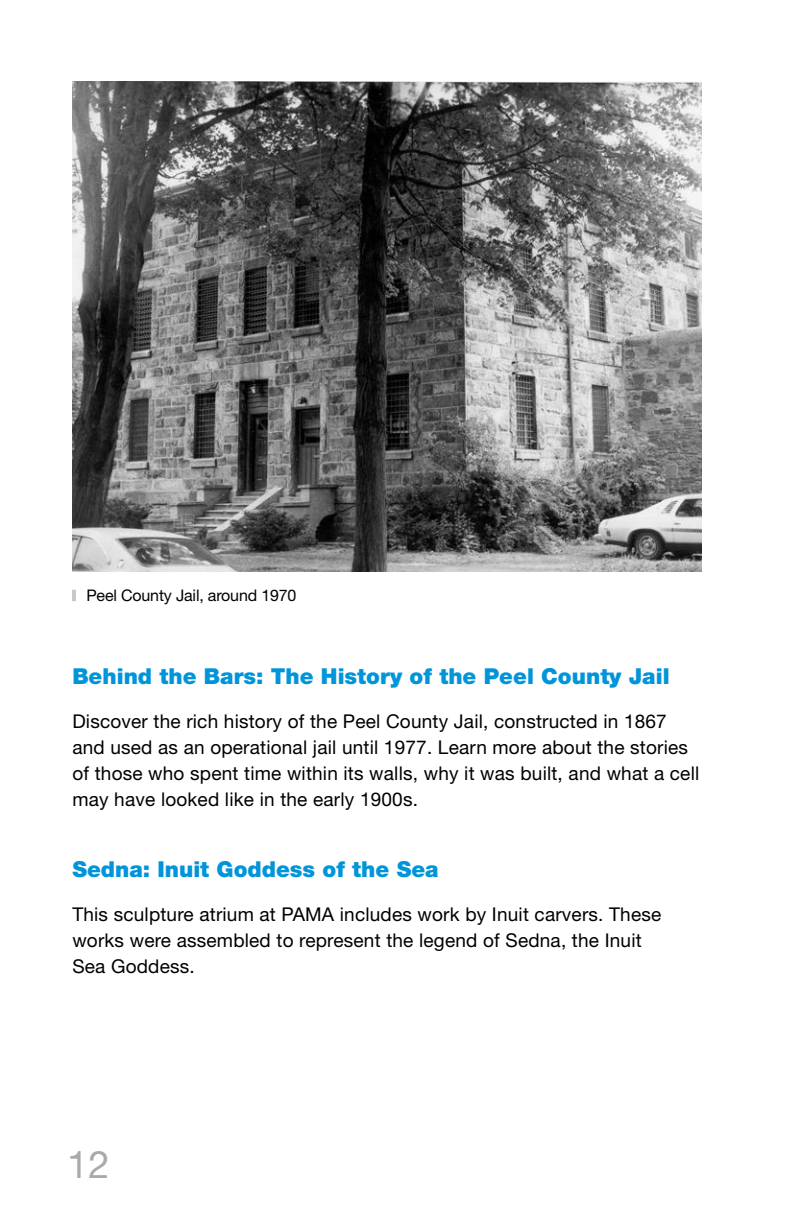
<style>
.page{position:relative;width:792px;height:1224px;background:#fff}
.page>*{position:absolute;margin:0;border:0;box-sizing:border-box;transform-origin:0 0}
.t1{font:38px "Helvetica Neue LT Std";color:#a7a9ac}
.H5_Exibit_Title{font:900 22px "Helvetica Neue LT Std";color:#0095da}
.P_body_text{font:19px/26px "Helvetica Neue LT Std";letter-spacing:.01em;color:#000}
.t2{font:16px "Helvetica Neue LT Std";letter-spacing:-.01em;color:#000}
</style>
<div class="page">
<img style="left:72px;top:81px;width:630px;height:491px">
<hr style="left:72px;top:590px;width:4px;height:11px;background:#c7c8ca">
<p class="t2" style="left:86px;top:586px;width:212px">Peel County Jail, around 1970</p>
<h5 class="H5_Exibit_Title" style="left:72px;top:663px;width:599px">Behind the Bars: The History of the Peel County Jail</h5>
<p class="P_body_text" style="left:72px;top:708px;width:628px">Discover the rich history of the Peel County Jail, constructed in 1867 and used as an operational jail until 1977. Learn more about the stories of those who spent time within its walls, why it was built, and what a cell may have looked like in the early 1900s.</p>
<h5 class="H5_Exibit_Title" style="left:72px;top:856px;width:368px">Sedna: Inuit Goddess of the Sea</h5>
<p class="P_body_text" style="left:72px;top:901px;width:590px">This sculpture atrium at PAMA includes work by Inuit carvers. These works were assembled to represent the legend of Sedna, the Inuit<br>Sea Goddess.</p>
<h1 class="t1" style="left:67px;top:1141px;width:44px">12</h1>
</div>
